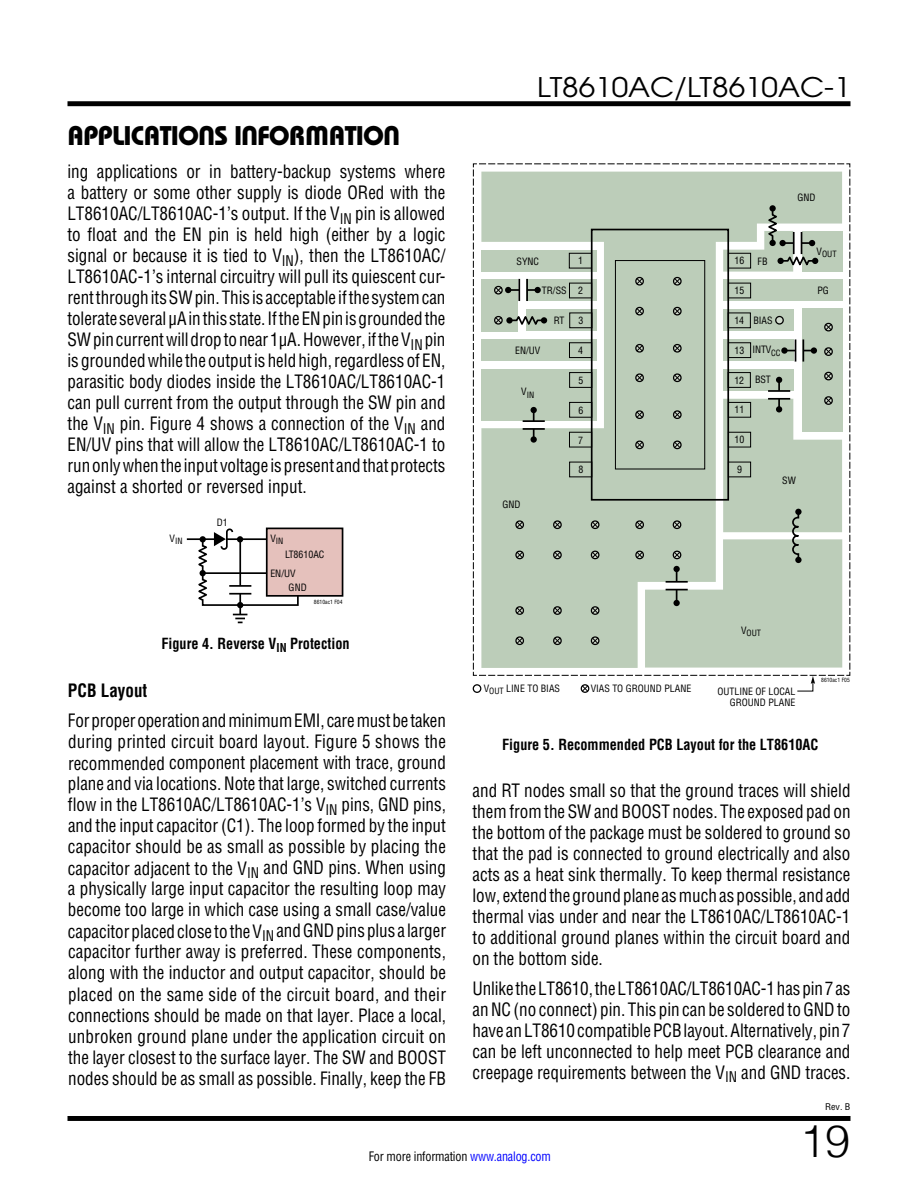
<style>
.page{position:relative;width:918px;height:1188px;background:#fff}
.page>*{position:absolute;margin:0;border:0;box-sizing:border-box;transform-origin:0 0}
.t1{font:300 45px "Helvetica";color:#000}
.t2{font:27px "Linear Bauhaus";letter-spacing:-.02em;color:#000}
.t3{font:27px "Avant Garde";color:#000;scale:1.1 1}
.t4{font:18px/21px "Linear Helv Cond";color:#000;text-align:justify;scale:.95 1}
.t5{font:700 18px "Linear Helv Cond";color:#000;scale:.95 1}
.t6{font:700 15px "Linear Helv Cond";color:#000;scale:.95 1}
.t7{font:12.75px "Linear Helv Cond";letter-spacing:-.015em;color:#000;scale:.95 1}
.t8{font:9.9px/18.9px "Linear Helv Cond";color:#000}
.t9{font:9px "Linear Helv Cond";color:#000;scale:1.1 1}
.t10{font:8.4px "Linear Helv Cond";color:#000}
.t11{font:5.7px "Linear Helv Cond";color:#000}
.s1{color:#00f}
</style>
<div class="page">
<div style="left:68px;top:1116px;width:782px;height:5px;background:#000"></div>
<div style="left:68px;top:101px;width:782px;height:5px;background:#000"></div>
<hr style="left:187px;top:538px;width:82px;height:2px;background:#000">
<hr style="left:239px;top:541px;width:2px;height:79px;background:#000">
<svg style="left:233px;top:614px;width:14px;height:9px"></svg>
<svg style="left:195px;top:528px;width:104px;height:80px"></svg>
<div style="left:267px;top:528px;width:76px;height:68px;background:#e5c1bc"></div>
<div style="left:266px;top:528px;width:77px;height:69px;border:2px solid #000"></div>
<svg style="left:473px;top:164px;width:377px;height:529px"></svg>
<h2 class="t2" style="left:68px;top:119px;width:334px">APPLICATIONS INFORMATION</h2>
<p class="t4" style="left:67px;top:161px;width:400px">ing applications or in battery-backup systems where a battery or some other supply is diode ORed with the LT8610AC/LT8610AC-1’s output. If the V<sub>IN</sub> pin is allowed to float and the EN pin is held high (either by a logic signal or because it is tied to V<sub>IN</sub>), then the LT8610AC/ LT8610AC-1’s internal circuitry will pull its quiescent cur&shy;rentthroughitsSWpin. This is acceptable ifthe systemcan tolerate several μAinthis state. IftheENpinisgroundedthe SWpincurrentwilldroptonear 1µA. However, iftheV<sub>IN</sub>pin is groundedwhile the outputis held high, regardless of EN, parasitic body diodes inside the LT8610AC/LT8610AC-1 can pull current from the output through the SW pin and the V<sub>IN</sub> pin. Figure 4 shows a connection of the V<sub>IN</sub> and EN/UV pins that will allow the LT8610AC/LT8610AC-1 to runonlywhenthe input voltage ispresent andthatprotects against a shorted or reversed input.</p>
<p class="t8" style="left:217px;top:513px;width:12px">D1</p>
<p class="t10" style="left:170px;top:536px;width:15px"><sup>V</sup>IN</p>
<p class="t10" style="left:270px;top:536px;width:15px"><sup>V</sup>IN</p>
<p class="t8" style="left:270px;top:545px;width:55px;text-indent:15px">LT8610AC<br>EN/UV</p>
<p class="t11" style="left:314px;top:598px;width:30px">8610ac1 F04</p>
<p class="t8" style="left:289px;top:578px;width:20px">GND</p>
<p class="t6" style="left:161px;top:635px;width:200px">Figure 4. Reverse V<sub>IN</sub> Protection</p>
<p class="t5" style="left:68px;top:680px;width:85px">PCB Layout</p>
<p class="t4" style="left:68px;top:710px;width:400px">ForproperoperationandminimumEMI, caremustbe taken during printed circuit board layout. Figure 5 shows the recommended component placement with trace, ground plane and via locations. Note that large, switched currents flow in the LT8610AC/LT8610AC-1’s V<sub>IN</sub> pins, GND pins, and the input capacitor (C1). The loop formed by the input capacitor should be as small as possible by placing the capacitor adjacent to the V<sub>IN</sub> and GND pins. When using a physically large input capacitor the resulting loop may become too large in which case using a small case/value capacitorplacedclose totheV<sub>IN</sub> andGNDpinsplus a larger capacitor further away is preferred. These components, along with the inductor and output capacitor, should be placed on the same side of the circuit board, and their connections should be made on that layer. Place a local, unbroken ground plane under the application circuit on the layer closest to the surface layer. The SW and BOOST nodes should be as small as possible. Finally, keep the FB</p>
<h2 class="t3" style="left:537px;top:70px;width:286px">LT8610AC/LT8610AC-1</h2>
<p class="t8" style="left:797px;top:188px;width:20px">GND</p>
<p class="t10" style="left:817px;top:249px;width:22px"><sup>V</sup>OUT</p>
<p class="t8" style="left:578px;top:251px;width:6px">1</p>
<p class="t8" style="left:578px;top:281px;width:6px">2</p>
<p class="t8" style="left:579px;top:311px;width:6px">3</p>
<p class="t8" style="left:578px;top:341px;width:6px">4</p>
<p class="t8" style="left:578px;top:371px;width:6px">5</p>
<p class="t8" style="left:578px;top:401px;width:6px">6</p>
<p class="t8" style="left:578px;top:431px;width:6px">7</p>
<p class="t8" style="left:578px;top:460px;width:6px">8</p>
<p class="t8" style="left:517px;top:252px;width:24px">SYNC</p>
<p class="t8" style="left:735px;top:251px;width:11px">16</p>
<p class="t8" style="left:542px;top:281px;width:26px">TR/SS</p>
<p class="t8" style="left:554px;top:311px;width:12px">RT</p>
<p class="t8" style="left:515px;top:341px;width:27px">EN/UV</p>
<p class="t10" style="left:521px;top:389px;width:15px"><sup>V</sup>IN</p>
<p class="t8" style="left:758px;top:251px;width:11px">FB</p>
<p class="t8" style="left:735px;top:281px;width:11px">15</p>
<p class="t8" style="left:817px;top:281px;width:13px">PG</p>
<p class="t8" style="left:753px;top:310px;width:21px">BIAS</p>
<p class="t8" style="left:752px;top:340px;width:30px">INTV<sub>CC</sub></p>
<p class="t8" style="left:734px;top:311px;width:11px">14</p>
<p class="t8" style="left:735px;top:341px;width:11px">13</p>
<p class="t8" style="left:755px;top:370px;width:17px">BST</p>
<p class="t8" style="left:734px;top:371px;width:11px">12</p>
<p class="t8" style="left:735px;top:400px;width:11px">11</p>
<p class="t8" style="left:735px;top:430px;width:11px">10</p>
<p class="t8" style="left:737px;top:460px;width:6px">9</p>
<p class="t8" style="left:503px;top:494px;width:20px">GND</p>
<p class="t8" style="left:782px;top:471px;width:15px">SW</p>
<p class="t8" style="left:484px;top:679px;width:78px">V<sub>OUT</sub> LINE TO BIAS</p>
<p class="t8" style="left:591px;top:679px;width:102px">VIAS TO GROUND PLANE</p>
<p class="t10" style="left:741px;top:628px;width:22px"><sup>V</sup>OUT</p>
<p class="t8" style="left:717px;top:686px;width:79px;line-height:11.2px;text-align:right">OUTLINE OF LOCAL<br>GROUND PLANE</p>
<p class="t11" style="left:821px;top:677px;width:30px">8610ac1 F05</p>
<p class="t6" style="left:502px;top:736px;width:334px">Figure 5. Recommended PCB Layout for the LT8610AC</p>
<p class="t4" style="left:472px;top:780px;width:400px">and RT nodes small so that the ground traces will shield themfromthe SW and BOOST nodes. The exposed pad on the bottom of the package must be soldered to ground so that the pad is connected to ground electrically and also acts as a heat sink thermally. To keep thermal resistance low, extend the ground plane asmuch as possible, and add thermal vias under and near the LT8610AC/LT8610AC-1 to additional ground planes within the circuit board and on the bottom side.</p>
<p class="t4" style="left:472px;top:978px;width:399px">Unlike theLT8610, theLT8610AC/LT8610AC-1 haspin 7 as anNC (no connect) pin. This pin can be soldered toGNDto have anLT8610compatiblePCBlayout. Alternatively, pin 7 can be left unconnected to help meet PCB clearance and creepage requirements between the V<sub>IN</sub> and GND traces.</p>
<p class="t9" style="left:825px;top:1102px;width:24px">Rev. B</p>
<p class="t7" style="left:369px;top:1148px;width:193px">For more information <span class="s1">www.analog.com</span></p>
<h1 class="t1" style="left:800px;top:1103px;width:52px">19</h1>
</div>
